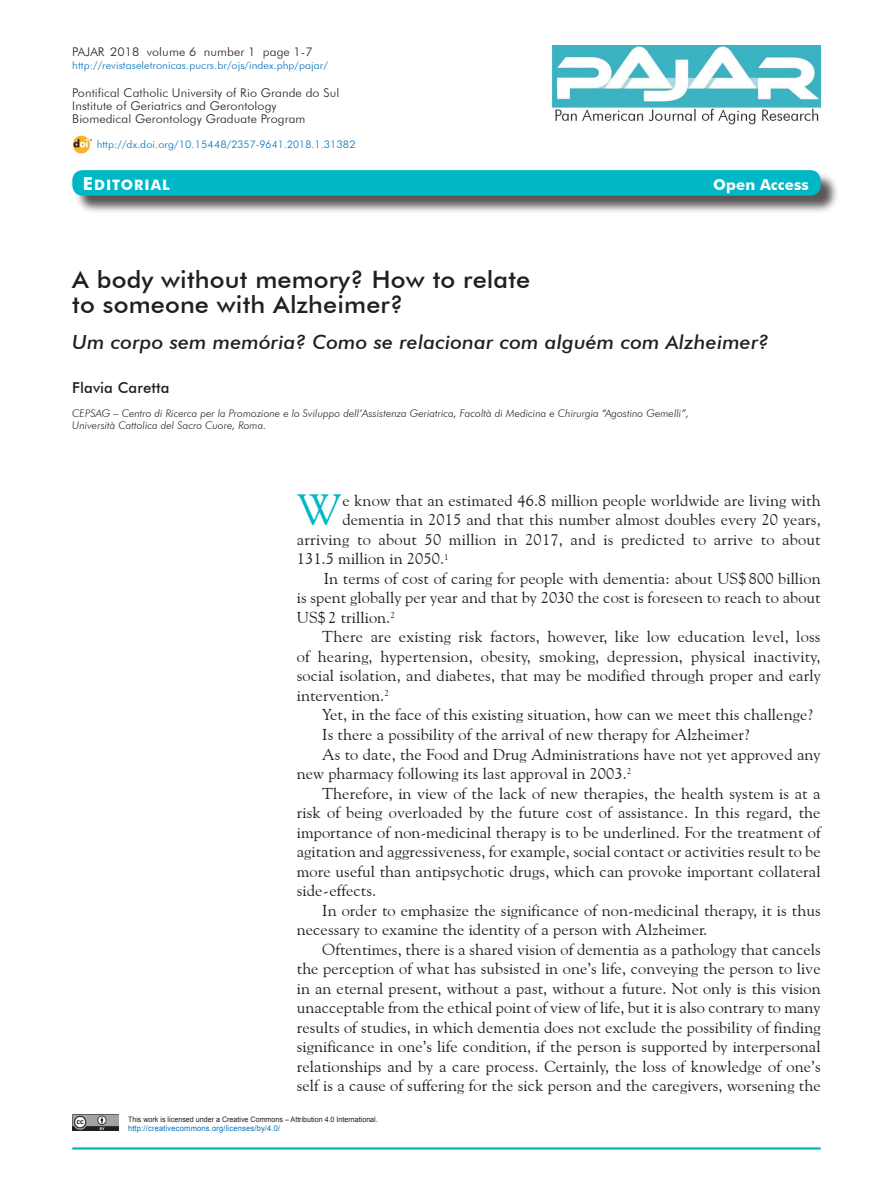
<style>
.page{position:relative;width:893px;height:1191px;background:#fff}
.page>*{position:absolute;margin:0;border:0;box-sizing:border-box;transform-origin:0 0}
.t1{font:43.5px "Goudy Old Style BT";color:#00b7c5;scale:1.05 1}
.t2{font:500 24px/25.5px "Futura BT";letter-spacing:.005em;color:#231f20;scale:1.05 1}
.t3{font:italic 500 19.5px "Futura BT";letter-spacing:.005em;color:#231f20;scale:1.05 1}
.t4{font:15.75px "Goudy Old Style BT";letter-spacing:.005em;color:#231f20;scale:1.05 1}
.t5{font:500 15px "Futura BT";letter-spacing:.005em;color:#231f20}
.t6{font:700 15px "Futura BT";letter-spacing:.005em;color:#fff}
.t7{font:14.4px "Futura BT Bold SC800";letter-spacing:.07em;color:#fff}
.t8{font:300 12px/12.8px "Futura BT";letter-spacing:.005em;color:#231f20;scale:1.05 1}
.t9{font:italic 300 10.5px/12px "Futura BT";letter-spacing:.005em;color:#231f20}
.t10{font:300 10.5px "Futura BT";letter-spacing:.005em;color:#0072bc;scale:1.05 1}
.t11{font:7.8px "Arial";letter-spacing:.025em;color:#0072bc;scale:.95 1}
.t12{font:7.5px "Arial";color:#231f20;scale:.95 1}
.s1{font-size:18px}
</style>
<div class="page">
<hr style="left:72px;top:1147px;width:749px;height:2px;background:#00b7c5">
<img style="left:72px;top:1114px;width:47px;height:16px">
<img style="left:552px;top:46px;width:269px;height:79px">
<div style="left:75px;top:172px;width:764px;height:42px;background:#231f20;opacity:.75"></div>
<div style="left:72px;top:170px;width:749px;height:26px;background:#00b7c5;border-radius:10px"></div>
<img style="left:73px;top:136px;width:19px;height:17px">
<p class="t8" style="left:72px;top:45px;width:230px">Pajar 2018 volume 6 number 1 page 1-7</p>
<p class="t10" style="left:72px;top:59px;width:245px">http://revistaseletronicas.pucrs.br/ojs/index.php/pajar/</p>
<p class="t8" style="left:72px;top:87px;width:256px">Pontifical Catholic University of Rio Grande do Sul<br>Institute of Geriatrics and Gerontology<br>Biomedical Gerontology Graduate Program</p>
<p class="t10" style="left:97px;top:138px;width:248px">http://dx.doi.org/10.15448/2357-9641.2018.1.31382</p>
<p class="t7" style="left:83px;top:176px;width:88px"><span class="s1">E</span>DITORIAL</p>
<p class="t6" style="left:713px;top:175px;width:97px">Open Access</p>
<h2 class="t2" style="left:72px;top:266px;width:438px">A body without memory? How to relate to someone with Alzheimer?</h2>
<p class="t3" style="left:72px;top:330px;width:665px">Um corpo sem memória? Como se relacionar com alguém com Alzheimer?</p>
<p class="t5" style="left:72px;top:378px;width:99px">Flavia Caretta</p>
<p class="t9" style="left:72px;top:407px;width:618px">CEPSAG – Centro di Ricerca per la Promozione e lo Sviluppo dell’Assistenza Geriatrica, Facoltà di Medicina e Chirurgia “Agostino Gemelli”,<br>Università Cattolica del Sacro Cuore, Roma.</p>
<h1 class="t1" style="left:297px;top:483px;width:45px">W</h1>
<p class="t4" style="left:342px;top:491px;width:457px">e know that an estimated 46.8 million people worldwide are living with</p>
<p class="t4" style="left:342px;top:510px;width:457px">dementia in 2015 and that this number almost doubles every 20 years,</p>
<p class="t4" style="left:297px;top:530px;width:500px">arriving to about 50 million in 2017, and is predicted to arrive to about</p>
<p class="t4" style="left:297px;top:549px;width:146px">131.5 million in 2050.<sup>1</sup></p>
<p class="t4" style="left:324px;top:569px;width:475px">In terms of cost of caring for people with dementia: about US$ 800 billion</p>
<p class="t4" style="left:297px;top:588px;width:500px">is spent globally per year and that by 2030 the cost is foreseen to reach to about</p>
<p class="t4" style="left:297px;top:608px;width:95px">US$ 2 trillion.<sup>2</sup></p>
<p class="t4" style="left:322px;top:627px;width:476px">There are existing risk factors, however, like low education level, loss</p>
<p class="t4" style="left:297px;top:647px;width:500px">of hearing, hypertension, obesity, smoking, depression, physical inactivity,</p>
<p class="t4" style="left:297px;top:666px;width:500px">social isolation, and diabetes, that may be modified through proper and early</p>
<p class="t4" style="left:297px;top:686px;width:89px">intervention.<sup>2</sup></p>
<p class="t4" style="left:322px;top:705px;width:469px">Yet, in the face of this existing situation, how can we meet this challenge?</p>
<p class="t4" style="left:322px;top:725px;width:409px">Is there a possibility of the arrival of new therapy for Alzheimer?</p>
<p class="t4" style="left:322px;top:744px;width:476px">As to date, the Food and Drug Administrations have not yet approved any</p>
<p class="t4" style="left:297px;top:764px;width:320px">new pharmacy following its last approval in 2003.<sup>2</sup></p>
<p class="t4" style="left:322px;top:783px;width:476px">Therefore, in view of the lack of new therapies, the health system is at a</p>
<p class="t4" style="left:297px;top:803px;width:500px">risk of being overloaded by the future cost of assistance. In this regard, the</p>
<p class="t4" style="left:297px;top:822px;width:500px">importance of non-medicinal therapy is to be underlined. For the treatment of</p>
<p class="t4" style="left:297px;top:842px;width:500px">agitation and aggressiveness, for example, social contact or activities result to be</p>
<p class="t4" style="left:297px;top:861px;width:500px">more useful than antipsychotic drugs, which can provoke important collateral</p>
<p class="t4" style="left:297px;top:881px;width:77px">side-effects.</p>
<p class="t4" style="left:322px;top:900px;width:476px">In order to emphasize the significance of non-medicinal therapy, it is thus</p>
<p class="t4" style="left:297px;top:920px;width:392px">necessary to examine the identity of a person with Alzheimer.</p>
<p class="t4" style="left:322px;top:939px;width:476px">Oftentimes, there is a shared vision of dementia as a pathology that cancels</p>
<p class="t4" style="left:297px;top:959px;width:500px">the perception of what has subsisted in one’s life, conveying the person to live</p>
<p class="t4" style="left:297px;top:978px;width:500px">in an eternal present, without a past, without a future. Not only is this vision</p>
<p class="t4" style="left:297px;top:998px;width:500px">unacceptable from the ethical point of view of life, but it is also contrary to many</p>
<p class="t4" style="left:297px;top:1017px;width:500px">results of studies, in which dementia does not exclude the possibility of finding</p>
<p class="t4" style="left:297px;top:1037px;width:500px">significance in one’s life condition, if the person is supported by interpersonal</p>
<p class="t4" style="left:297px;top:1056px;width:500px">relationships and by a care process. Certainly, the loss of knowledge of one’s</p>
<p class="t4" style="left:297px;top:1076px;width:501px">self is a cause of suffering for the sick person and the caregivers, worsening the</p>
<p class="t12" style="left:128px;top:1114px;width:264px">This work is licensed under a Creative Commons – Attribution 4.0 International.</p>
<p class="t11" style="left:128px;top:1123px;width:162px">http://creativecommons.org/licenses/by/4.0/</p>
</div>
